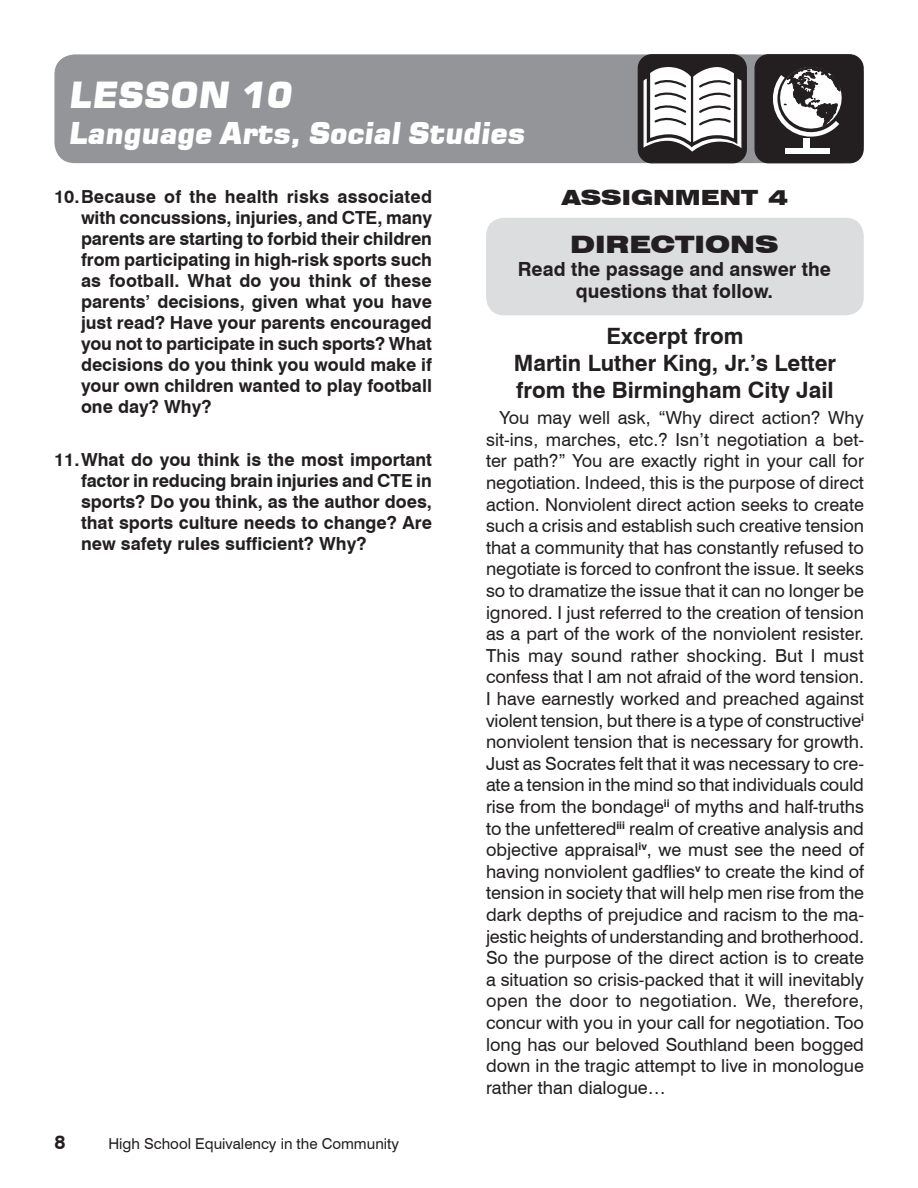
<style>
.page{position:relative;width:918px;height:1188px;background:#fff}
.page>*{position:absolute;margin:0;border:0;box-sizing:border-box;transform-origin:0 0}
.subject_headers-Less{font:italic 36px "Square 721 Blk";color:#fff}
.subject_headers-less{font:italic 30px "Square 721 Blk";letter-spacing:-.025em;color:#fff}
.Directions_hed{font:900 expanded 24px "Swiss 721 BT";color:#231f20}
.subheads{font:700 22.5px "Swiss 721 BT";color:#231f20}
.t1{font:900 expanded 21px "Swiss 721 BT";color:#231f20}
.Directions_copy{font:700 19.5px/22.5px "Swiss 721 BT";color:#231f20;text-align:center}
.Body_text{font:18px/21.6px "Swiss 721 BT";color:#231f20;text-align:justify}
.Numbered_questions{font:700 18px/21px "Swiss 721 BT";color:#231f20;text-align:justify}
.t2{font:15px "Swiss 721 BT";color:#231f20}
</style>
<div class="page">
<div style="left:54px;top:54px;width:810px;height:109px;background:#939598;border-radius:20px"></div>
<div style="left:755px;top:55px;width:108px;height:108px;background:#231f20;border-radius:14px"></div>
<div style="left:755px;top:54px;width:109px;height:109px;border:1px solid #231f20;border-radius:14px"></div>
<div style="left:803px;top:138px;width:7px;height:15px;background:#fff"></div>
<div style="left:785px;top:148px;width:45px;height:5px;background:#fff"></div>
<svg style="left:773px;top:67px;width:69px;height:70px"></svg>
<div style="left:638px;top:55px;width:108px;height:108px;background:#231f20;border-radius:14px"></div>
<div style="left:638px;top:54px;width:109px;height:109px;border:1px solid #231f20;border-radius:14px"></div>
<svg style="left:643px;top:67px;width:99px;height:85px"></svg>
<hr style="left:691px;top:75px;width:2px;height:70px;background:#231f20">
<div style="left:486px;top:218px;width:378px;height:97px;background:#dcdddf;border-radius:18px"></div>
<p class="subject_headers-Less" style="left:68px;top:73px;width:225px">LESSON 10</p>
<p class="subject_headers-less" style="left:68px;top:115px;width:458px">Language Arts, Social Studies</p>
<p class="Numbered_questions" style="left:81px;top:186px;width:353px;text-indent:-27px">10.Because of the health risks associated with concussions, injuries, and CTE, many parents are starting to forbid their children from participating in high-risk sports such as football. What do you think of these parents’ decisions, given what you have just read? Have your parents encouraged you not to participate in such sports? What decisions do you think you would make if your own children wanted to play football one day? Why?</p>
<p class="Numbered_questions" style="left:81px;top:449px;width:353px;text-indent:-27px">11.What do you think is the most important factor in reducing brain injuries and CTE in sports? Do you think, as the author does, that sports culture needs to change? Are new safety rules sufficient? Why?</p>
<p class="t1" style="left:562px;top:185px;width:228px">ASSIGNMENT 4</p>
<p class="Directions_hed" style="left:570px;top:230px;width:210px">DIRECTIONS</p>
<p class="Directions_copy" style="left:518px;top:257px;width:315px">Read the passage and answer the questions that follow.</p>
<p class="subheads" style="left:607px;top:323px;width:138px">Excerpt from</p>
<p class="subheads" style="left:514px;top:350px;width:324px">Martin Luther King, Jr.’s Letter</p>
<p class="subheads" style="left:516px;top:377px;width:319px">from the Birmingham City Jail</p>
<p class="Body_text" style="left:486px;top:407px;width:380px;text-indent:14px">You may well ask, “Why direct action? Why sit-ins, marches, etc.? Isn’t negotiation a bet&shy;ter path?” You are exactly right in your call for negotiation. Indeed, this is the purpose of direct action. Nonviolent direct action seeks to create such a crisis and establish such creative tension that a community that has constantly refused to negotiate is forced to confront the issue. It seeks so to dramatize the issue that it can no longer be ignored. I just referred to the creation of tension as a part of the work of the nonviolent resister.<br>This may sound rather shocking. But I must confess that I am not afraid of the word tension.<br>I have earnestly worked and preached against violent tension, but there is a type of constructive<sup>i </sup>nonviolent tension that is necessary for growth.<br>Just as Socrates felt that it was necessary to cre&shy;ate a tension in the mind so that individuals could rise from the bondage<sup>ii</sup> of myths and half-truths to the unfettered<sup>iii</sup> realm of creative analysis and objective appraisal<sup>iv</sup>, we must see the need of having nonviolent gadflies<sup>v</sup> to create the kind of tension in society that will help men rise from the dark depths of prejudice and racism to the ma&shy;jestic heights of understanding and brotherhood.<br>So the purpose of the direct action is to create a situation so crisis-packed that it will inevitably open the door to negotiation. We, therefore, concur with you in your call for negotiation. Too long has our beloved Southland been bogged down in the tragic attempt to live in monologue rather than dialogue…</p>
<p class="Directions_copy" style="left:54px;top:1130px;width:13px">8</p>
<p class="t2" style="left:108px;top:1134px;width:292px">High School Equivalency in the Community</p>
</div>
